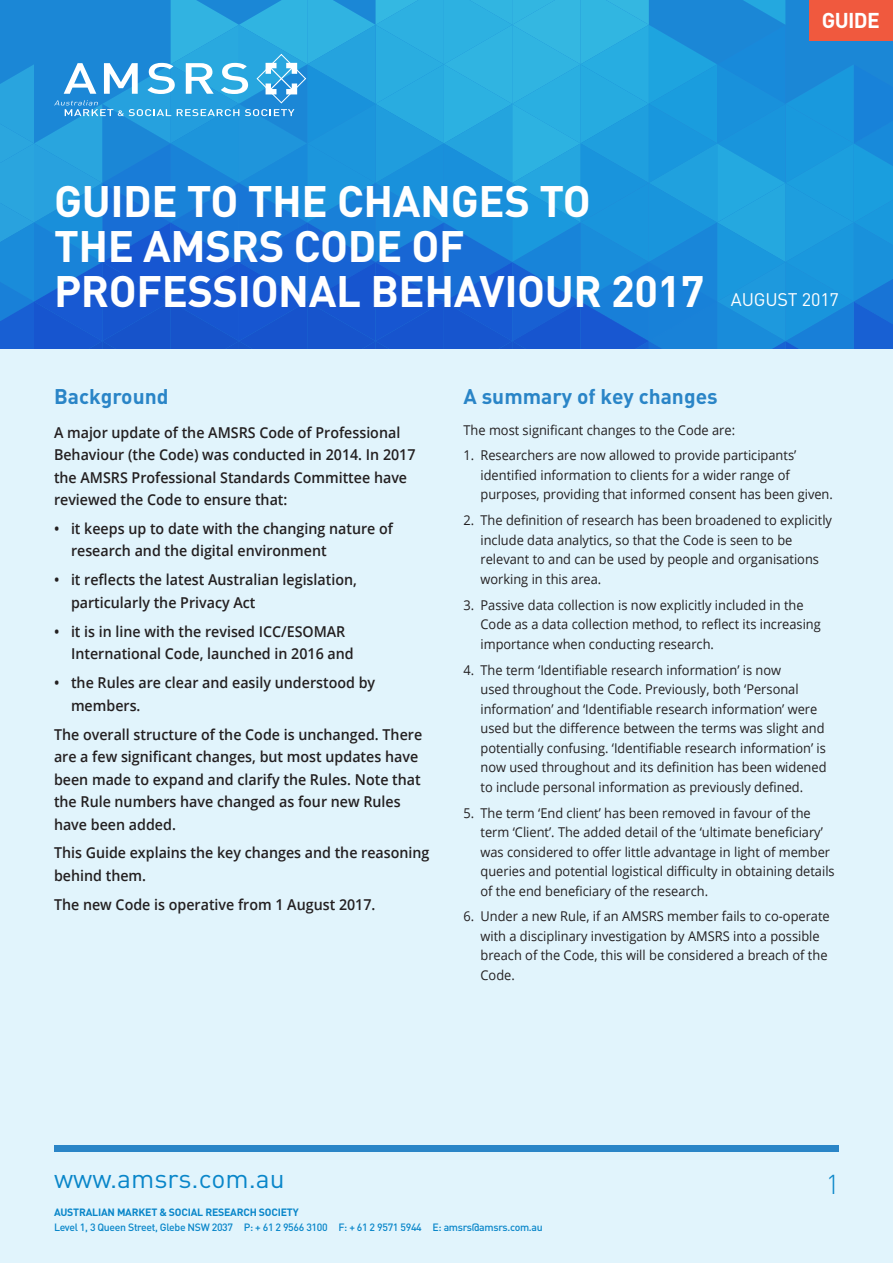
<style>
.page{position:relative;width:893px;height:1263px;background:#e1f4fc}
.page>*{position:absolute;margin:0;border:0;box-sizing:border-box;transform-origin:0 0}
.t1{font:700 43.5px/45px "DIN";letter-spacing:-.01em;color:#fff}
.t2{font:300 27px "DIN";color:#0986c9}
.t3{font:26.55px "DIN";color:#0986c9}
.t4{font:700 21.15px "DIN";letter-spacing:-.03em;color:#fff}
.t5{font:700 21px "DIN";color:#2a85c7}
.t6{font:18px "DIN";letter-spacing:-.01em;color:#fff}
.body{font:600 15px/22.5px "Open Sans";color:#231f20;scale:.95 1}
.body-2{font:13.5px/19.5px "Open Sans";color:#231f20;scale:.95 1}
.T2{font:500 10.5px "DIN";letter-spacing:-.03em;color:#0986c9}
.t7{font:700 10.5px "DIN";letter-spacing:-.02em;color:#0986c9}
</style>
<div class="page">
<div style="left:54px;top:1145px;width:785px;height:6px;background:#2a85c7"></div>
<svg style="left:0;top:0;width:893px;height:349px;background:#208cda"></svg>
<div style="left:809px;top:0;width:84px;height:41px;background:#f0593e"></div>
<p class="t4" style="left:822px;top:7px;width:60px">GUIDE</p>
<p class="t1" style="left:54px;top:177px;width:652px">GUIDE TO THE CHANGES TO<br>THE AMSRS CODE OF<br>PROFESSIONAL BEHAVIOUR 2017</p>
<p class="t6" style="left:731px;top:289px;width:109px">AUGUST 2017</p>
<p class="t5" style="left:54px;top:383px;width:116px">Background</p>
<p class="body" style="left:54px;top:421px;width:382px">A major update of the AMSRS Code of Professional Behaviour (the Code) was conducted in 2014. In 2017 the AMSRS Professional Standards Committee have reviewed the Code to ensure that:</p>
<p class="body" style="left:71px;top:517px;width:341px;text-indent:-17px">• it keeps up to date with the changing nature of research and the digital environment</p>
<p class="body" style="left:71px;top:568px;width:302px;text-indent:-17px">• it reflects the latest Australian legislation, particularly the Privacy Act</p>
<p class="body" style="left:71px;top:620px;width:299px;text-indent:-17px">• it is in line with the revised ICC/ESOMAR<br>International Code, launched in 2016 and</p>
<p class="body" style="left:71px;top:671px;width:322px;text-indent:-17px">• the Rules are clear and easily understood by members.</p>
<p class="body" style="left:54px;top:722px;width:389px">The overall structure of the Code is unchanged. There are a few significant changes, but most updates have been made to expand and clarify the Rules. Note that the Rule numbers have changed as four new Rules have been added.</p>
<p class="body" style="left:54px;top:841px;width:397px">This Guide explains the key changes and the reasoning behind them.</p>
<p class="body" style="left:54px;top:893px;width:340px">The new Code is operative from 1 August 2017.</p>
<p class="t5" style="left:463px;top:383px;width:256px">A summary of key changes</p>
<p class="body-2" style="left:463px;top:420px;width:287px">The most significant changes to the Code are:</p>
<p class="body-2" style="left:480px;top:445px;width:372px;text-indent:-17px">1. Researchers are now allowed to provide participants’ identified information to clients for a wider range of purposes, providing that informed consent has been given.</p>
<p class="body-2" style="left:480px;top:510px;width:372px;text-indent:-17px">2. The definition of research has been broadened to explicitly include data analytics, so that the Code is seen to be relevant to and can be used by people and organisations working in this area.</p>
<p class="body-2" style="left:480px;top:595px;width:360px;text-indent:-17px">3. Passive data collection is now explicitly included in the<br>Code as a data collection method, to reflect its increasing importance when conducting research.</p>
<p class="body-2" style="left:480px;top:660px;width:366px;text-indent:-17px">4. The term ‘Identifiable research information’ is now<br>used throughout the Code. Previously, both ‘Personal information’ and ‘Identifiable research information’ were used but the difference between the terms was slight and potentially confusing. ‘Identifiable research information’ is now used throughout and its definition has been widened to include personal information as previously defined.</p>
<p class="body-2" style="left:480px;top:802px;width:374px;text-indent:-17px">5. The term ‘End client’ has been removed in favour of the term ‘Client’. The added detail of the ‘ultimate beneficiary’ was considered to offer little advantage in light of member queries and potential logistical difficulty in obtaining details of the end beneficiary of the research.</p>
<p class="body-2" style="left:480px;top:906px;width:369px;text-indent:-17px">6. Under a new Rule, if an AMSRS member fails to co-operate with a disciplinary investigation by AMSRS into a possible breach of the Code, this will be considered a breach of the Code.</p>
<p class="t3" style="left:54px;top:1162px;width:232px">www.amsrs.com.au</p>
<p class="t2" style="left:826px;top:1168px;width:15px">1</p>
<p class="t7" style="left:54px;top:1205px;width:246px">AUSTRALIAN MARKET &amp; SOCIAL RESEARCH SOCIETY</p>
<p class="T2" style="left:54px;top:1220px;width:490px">Level 1, 3 Queen Street, Glebe NSW 2037 P: + 61 2 9566 3100 F: + 61 2 9571 5944 E: amsrs@amsrs.com.au</p>
</div>
